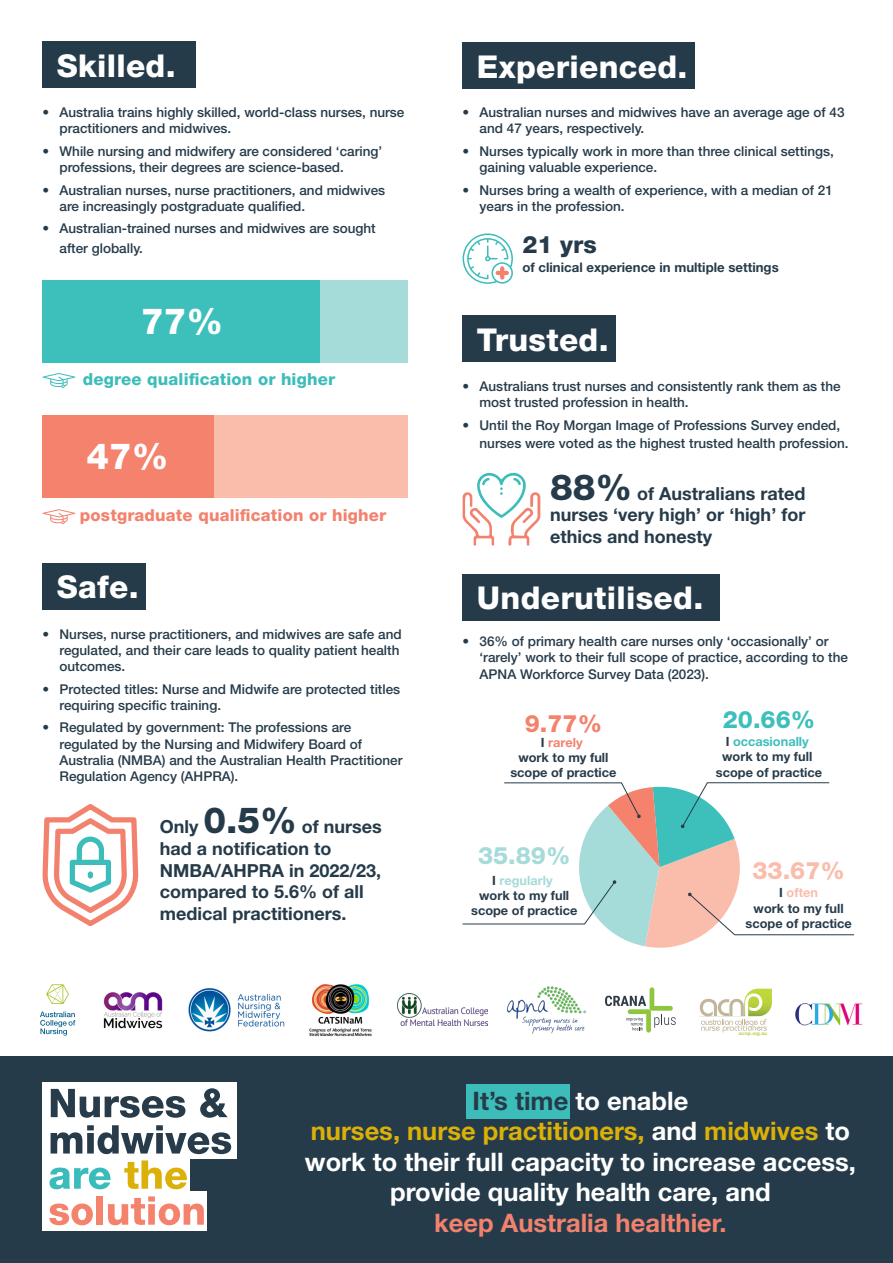
<style>
.page{position:relative;width:893px;height:1263px;background:#fff}
.page>*{position:absolute;margin:0;border:0;box-sizing:border-box;transform-origin:0 0}
.t1{font:800 36px "Helvetica Neue LT Std";color:#fff}
.t2{font:800 31.5px "Helvetica Neue LT Std";letter-spacing:.01em;color:#fff}
.t3{font:700 25.5px/30.6px "Helvetica Neue LT Std";color:#fff;text-align:center}
.t4{font:700 25.5px "Helvetica Neue LT Std";color:#f2826e}
.t5{font:800 24px "Helvetica Neue LT Std";color:#3dbfbb}
.t6{font:800 24px "Helvetica Neue LT Std";color:#fabcab}
.t7{font:800 24px "Helvetica Neue LT Std";color:#a5dbd9}
.t8{font:800 24px "Helvetica Neue LT Std";color:#263b4a}
.t9{font:800 24px "Helvetica Neue LT Std";color:#f4826d}
.t10{font:700 18px/21.6px "Helvetica Neue LT Std";color:#263b4a;text-align:justify}
.t11{font:800 16.65px "Helvetica Neue LT Std";letter-spacing:.01em;color:#f2826e}
.t12{font:800 16.65px "Helvetica Neue LT Std";letter-spacing:.01em;color:#3dbdba}
.t13{font:500 13.5px/16.2px "Helvetica Neue LT Std";color:#263b4a}
.t14{font:700 13.2px "Helvetica Neue LT Std";color:#263b4a}
.t15{font:700 12.75px/15.3px "Helvetica Neue LT Std";color:#273b4a;text-align:center}
.t16{font:700 4.65px "Century Gothic";color:#b3cd3c}
.s1{font-weight:800;font-size:36px}
.s2{color:#3dbfbb}
.s3{color:#f4826d}
.s4{color:#a5dbd9}
.s5{color:#fabcab}
.s6{color:#263b4a}
.s7{color:#dbb008}
</style>
<div class="page">
<div style="left:214px;top:415px;width:193px;height:82px;background:#fabcab"></div>
<div style="left:43px;top:415px;width:171px;height:82px;background:#f4826d"></div>
<div style="left:214px;top:280px;width:193px;height:82px;background:#a5dbd9"></div>
<div style="left:43px;top:280px;width:277px;height:82px;background:#3dbfbb"></div>
<div style="left:43px;top:42px;width:153px;height:46px;background:#263b4a"></div>
<div style="left:0;top:1056px;width:893px;height:207px;background:#263b4a"></div>
<div style="left:467px;top:1084px;width:103px;height:34px;background:#3dbdba"></div>
<div style="left:463px;top:43px;width:232px;height:46px;background:#263b4a"></div>
<div style="left:43px;top:563px;width:103px;height:46px;background:#263b4a"></div>
<svg style="left:463px;top:233px;width:50px;height:51px"></svg>
<svg style="left:43px;top:509px;width:32px;height:15px"></svg>
<svg style="left:42px;top:804px;width:97px;height:123px"></svg>
<svg style="left:43px;top:373px;width:32px;height:15px"></svg>
<div style="left:463px;top:316px;width:153px;height:46px;background:#263b4a"></div>
<svg style="left:462px;top:472px;width:78px;height:74px"></svg>
<div style="left:463px;top:574px;width:257px;height:46px;background:#263b4a"></div>
<svg style="left:462px;top:782px;width:393px;height:166px"></svg>
<div style="left:43px;top:1191px;width:164px;height:40px;background:#fff"></div>
<div style="left:43px;top:1119px;width:194px;height:40px;background:#fff"></div>
<div style="left:43px;top:1155px;width:147px;height:40px;background:#fff"></div>
<div style="left:43px;top:1082px;width:194px;height:39px;background:#fff"></div>
<svg style="left:51px;top:1089px;width:134px;height:29px"></svg>
<svg style="left:200px;top:1088px;width:28px;height:30px"></svg>
<svg style="left:51px;top:1125px;width:180px;height:29px"></svg>
<svg style="left:49px;top:1167px;width:62px;height:22px"></svg>
<svg style="left:124px;top:1160px;width:63px;height:29px"></svg>
<svg style="left:49px;top:1203px;width:44px;height:22px"></svg>
<div style="left:97px;top:1196px;width:6px;height:29px;background:#f4826d"></div>
<svg style="left:108px;top:1196px;width:96px;height:29px"></svg>
<svg style="left:40px;top:1011px;width:35px;height:25px"></svg>
<svg style="left:46px;top:984px;width:23px;height:20px"></svg>
<img style="left:188px;top:988px;width:97px;height:44px">
<img style="left:309px;top:984px;width:63px;height:52px">
<img style="left:103px;top:992px;width:60px;height:37px">
<img style="left:397px;top:993px;width:90px;height:33px">
<img style="left:507px;top:986px;width:79px;height:48px">
<svg style="left:605px;top:987px;width:71px;height:45px"></svg>
<img style="left:699px;top:989px;width:73px;height:24px">
<svg style="left:700px;top:993px;width:67px;height:39px"></svg>
<img style="left:795px;top:1003px;width:68px;height:23px">
<h2 class="t2" style="left:57px;top:47px;width:120px">Skilled.</h2>
<p class="t13" style="left:60px;top:104px;width:346px;text-indent:-17px">• Australia trains highly skilled, world-class nurses, nurse practitioners and midwives.</p>
<p class="t13" style="left:60px;top:143px;width:324px;text-indent:-17px">• While nursing and midwifery are considered ‘caring’ professions, their degrees are science-based.</p>
<p class="t13" style="left:60px;top:181px;width:327px;text-indent:-17px">• Australian nurses, nurse practitioners, and midwives are increasingly postgraduate qualified.</p>
<p class="t13" style="left:60px;top:218px;width:318px;line-height:19.8px;text-indent:-17px">• Australian-trained nurses and midwives are sought after globally.</p>
<h1 class="t1" style="left:141px;top:299px;width:84px">77%</h1>
<p class="t12" style="left:83px;top:369px;width:254px">degree qualification or higher</p>
<h1 class="t1" style="left:86px;top:434px;width:84px">47%</h1>
<p class="t11" style="left:80px;top:505px;width:308px">postgraduate qualification or higher</p>
<h2 class="t2" style="left:57px;top:568px;width:83px">Safe.</h2>
<p class="t13" style="left:60px;top:626px;width:344px;text-indent:-17px">• Nurses, nurse practitioners, and midwives are safe and regulated, and their care leads to quality patient health outcomes.</p>
<p class="t13" style="left:60px;top:681px;width:342px;text-indent:-17px">• Protected titles: Nurse and Midwife are protected titles requiring specific training.</p>
<p class="t13" style="left:60px;top:719px;width:344px;text-indent:-17px">• Regulated by government: The professions are regulated by the Nursing and Midwifery Board of Australia (NMBA) and the Australian Health Practitioner Regulation Agency (AHPRA).</p>
<h3 class="t10" style="left:160px;top:816px;width:224px;text-align:left">Only <span class="s1">0.5%</span> of nurses had a notification to<br>NMBA/AHPRA in 2022/23, compared to 5.6% of all medical practitioners.</h3>
<h2 class="t2" style="left:477px;top:48px;width:212px">Experienced.</h2>
<p class="t13" style="left:480px;top:104px;width:366px;text-indent:-17px">• Australian nurses and midwives have an average age of 43 and 47 years, respectively.</p>
<p class="t13" style="left:480px;top:143px;width:356px;text-indent:-17px">• Nurses typically work in more than three clinical settings, gaining valuable experience.</p>
<p class="t13" style="left:480px;top:181px;width:355px;text-indent:-17px">• Nurses bring a wealth of experience, with a median of 21 years in the profession.</p>
<h3 class="t8" style="left:522px;top:230px;width:76px">21 yrs</h3>
<p class="t14" style="left:522px;top:259px;width:258px">of clinical experience in multiple settings</p>
<h2 class="t2" style="left:477px;top:321px;width:133px">Trusted.</h2>
<p class="t13" style="left:480px;top:378px;width:363px;text-indent:-17px">• Australians trust nurses and consistently rank them as the most trusted profession in health.</p>
<p class="t13" style="left:480px;top:416px;width:370px;line-height:18px;text-indent:-17px">• Until the Roy Morgan Image of Professions Survey ended, nurses were voted as the highest trusted health profession.</p>
<h3 class="t10" style="left:550px;top:482px;width:257px"><span class="s1">88%</span> of Australians rated nurses ‘very high’ or ‘high’ for ethics and honesty</h3>
<h2 class="t2" style="left:477px;top:579px;width:228px">Underutilised.</h2>
<p class="t13" style="left:480px;top:633px;width:370px;text-indent:-17px">• 36% of primary health care nurses only ‘occasionally’ or ‘rarely’ work to their full scope of practice, according to the<br>APNA Workforce Survey Data (2023).</p>
<h3 class="t5" style="left:723px;top:705px;width:94px">20.66%</h3>
<p class="t15" style="left:716px;top:733px;width:108px">I <span class="s2">occasionally </span>work to my full scope of practice</p>
<h3 class="t9" style="left:525px;top:709px;width:79px">9.77%</h3>
<p class="t15" style="left:510px;top:734px;width:108px">I <span class="s3">rarely<br></span>work to my full scope of practice</p>
<h3 class="t7" style="left:478px;top:841px;width:94px">35.89%</h3>
<p class="t15" style="left:471px;top:872px;width:108px">I <span class="s4">regularly<br></span>work to my full scope of practice</p>
<h3 class="t6" style="left:752px;top:856px;width:94px">33.67%</h3>
<p class="t15" style="left:746px;top:885px;width:108px">I <span class="s5">often<br></span>work to my full scope of practice</p>
<p class="t16" style="left:739px;top:1030px;width:30px">acnp.org.au</p>
<h3 class="t3" style="left:305px;top:1084px;width:552px"><span class="s6">It’s time</span> to enable<br><span class="s7">nurses, nurse practitioners,</span> and <span class="s7">midwives</span> to work to their full capacity to increase access, provide quality health care, and</h3>
<h3 class="t4" style="left:434px;top:1207px;width:294px">keep Australia healthier.</h3>
</div>
